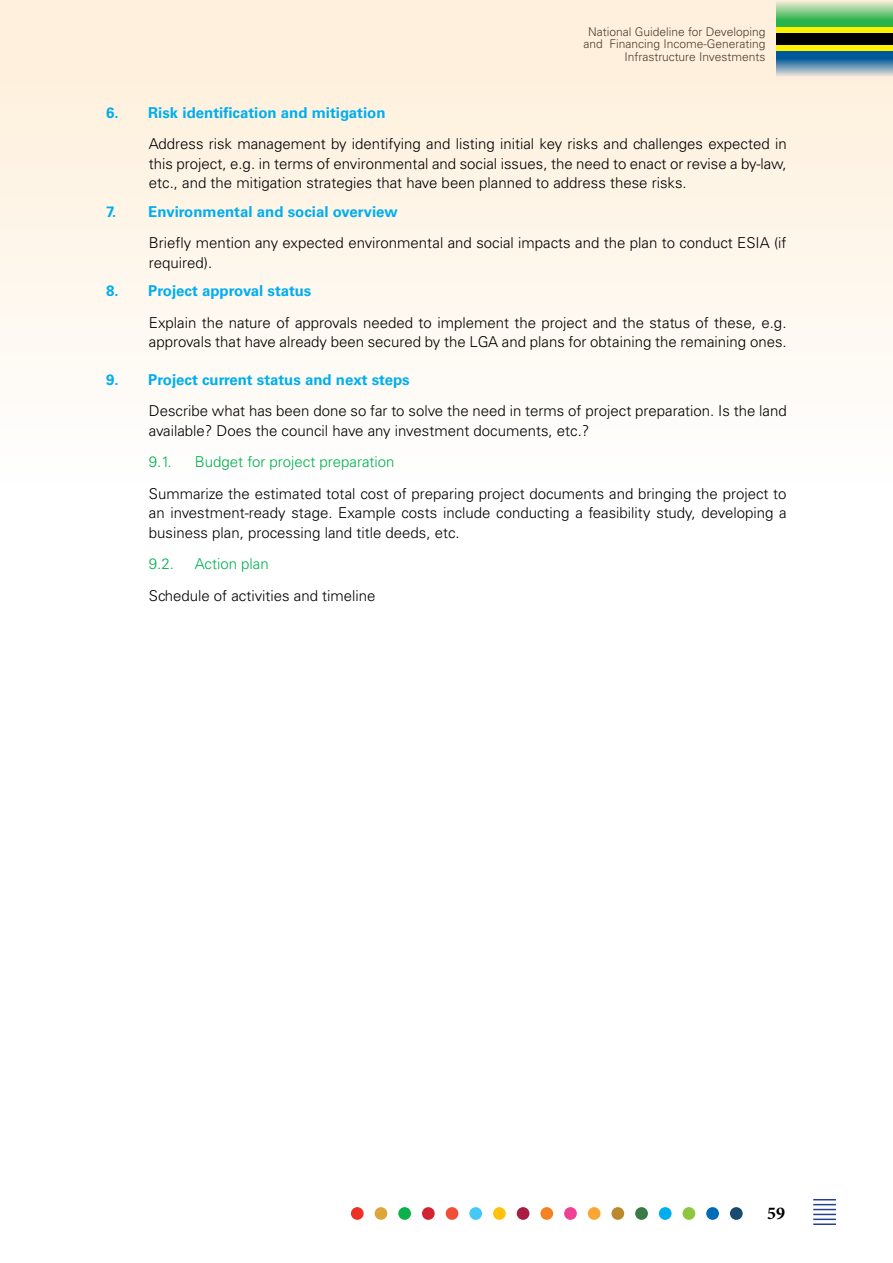
<style>
.page{position:relative;width:893px;height:1263px;background:#fff}
.page>*{position:absolute;margin:0;border:0;box-sizing:border-box;transform-origin:0 0}
.t1{font:700 18px "Minion Pro";color:#000}
.t2{font:300 15px/19.5px "Univers";color:#000}
.t3{font:700 15px "Univers";color:#00aeef}
.t4{font:300 15px "Univers";color:#00b050}
.t5{font:300 12px/12.9px "Univers";color:#000;text-align:right}
</style>
<div class="page">
<div style="left:0;top:0;width:893px;height:521px;background:linear-gradient(to bottom,#feeed8,#feffff)"></div>
<svg style="left:776px;top:0;width:117px;height:28px;background:#7ecb7e"></svg>
<svg style="left:776px;top:51px;width:117px;height:29px;background:#6a97b6"></svg>
<div style="left:776px;top:33px;width:117px;height:14px;background:#000"></div>
<div style="left:776px;top:28px;width:117px;height:5px;background:#fff200"></div>
<div style="left:776px;top:46px;width:117px;height:5px;background:#fff200"></div>
<hr style="left:813px;top:1223px;width:23px;height:2px;background:#25408f">
<hr style="left:813px;top:1218px;width:23px;height:2px;background:#25408f">
<svg style="left:813px;top:1199px;width:23px;height:16px"></svg>
<div style="left:351px;top:1207px;width:13px;height:13px;background:#ee3125;border-radius:50%"></div>
<div style="left:398px;top:1207px;width:13px;height:13px;background:#0db14b;border-radius:50%"></div>
<div style="left:446px;top:1207px;width:12px;height:13px;background:#f04e37;border-radius:50%"></div>
<div style="left:493px;top:1207px;width:13px;height:13px;background:#ffc20e;border-radius:50%"></div>
<div style="left:540px;top:1207px;width:13px;height:13px;background:#f58220;border-radius:50%"></div>
<div style="left:588px;top:1207px;width:12px;height:13px;background:#faa634;border-radius:50%"></div>
<div style="left:635px;top:1207px;width:13px;height:13px;background:#387b46;border-radius:50%"></div>
<div style="left:375px;top:1207px;width:12px;height:13px;background:#dba73c;border-radius:50%"></div>
<div style="left:422px;top:1207px;width:13px;height:13px;background:#d22333;border-radius:50%"></div>
<div style="left:469px;top:1207px;width:13px;height:13px;background:#44c8f5;border-radius:50%"></div>
<div style="left:517px;top:1207px;width:12px;height:13px;background:#a71d44;border-radius:50%"></div>
<div style="left:564px;top:1207px;width:13px;height:13px;background:#ee4195;border-radius:50%"></div>
<div style="left:611px;top:1207px;width:13px;height:13px;background:#bb892c;border-radius:50%"></div>
<div style="left:659px;top:1207px;width:13px;height:13px;background:#00aeef;border-radius:50%"></div>
<div style="left:706px;top:1207px;width:13px;height:13px;background:#006cb7;border-radius:50%"></div>
<div style="left:683px;top:1207px;width:12px;height:13px;background:#8dc63f;border-radius:50%"></div>
<div style="left:730px;top:1207px;width:13px;height:13px;background:#184b6e;border-radius:50%"></div>
<p class="t5" style="left:583px;top:25px;width:184px">National Guideline for Developing and Financing Income-Generating<br>Infrastructure Investments</p>
<p class="t3" style="left:106px;top:103px;width:281px">6. Risk identification and mitigation</p>
<p class="t2" style="left:149px;top:134px;width:639px;text-align:justify">Address risk management by identifying and listing initial key risks and challenges expected in this project, e.g. in terms of environmental and social issues, the need to enact or revise a by-law, etc., and the mitigation strategies that have been planned to address these risks.</p>
<p class="t3" style="left:106px;top:202px;width:293px">7. Environmental and social overview</p>
<p class="t2" style="left:149px;top:233px;width:639px">Briefly mention any expected environmental and social impacts and the plan to conduct ESIA (if required).</p>
<p class="t3" style="left:106px;top:282px;width:207px">8. Project approval status</p>
<p class="t2" style="left:149px;top:312px;width:639px">Explain the nature of approvals needed to implement the project and the status of these, e.g. approvals that have already been secured by the LGA and plans for obtaining the remaining ones.</p>
<p class="t3" style="left:106px;top:370px;width:305px">9. Project current status and next steps</p>
<p class="t2" style="left:149px;top:401px;width:639px">Describe what has been done so far to solve the need in terms of project preparation. Is the land available? Does the council have any investment documents, etc.?</p>
<p class="t4" style="left:149px;top:453px;width:24px">9.1.</p>
<p class="t4" style="left:195px;top:453px;width:201px">Budget for project preparation</p>
<p class="t2" style="left:149px;top:483px;width:639px;text-align:justify">Summarize the estimated total cost of preparing project documents and bringing the project to an investment-ready stage. Example costs include conducting a feasibility study, developing a business plan, processing land title deeds, etc.</p>
<p class="t4" style="left:149px;top:555px;width:27px">9.2.</p>
<p class="t4" style="left:195px;top:555px;width:75px">Action plan</p>
<p class="t2" style="left:149px;top:585px;width:228px">Schedule of activities and timeline</p>
<p class="t1" style="left:767px;top:1201px;width:19px">59</p>
</div>
